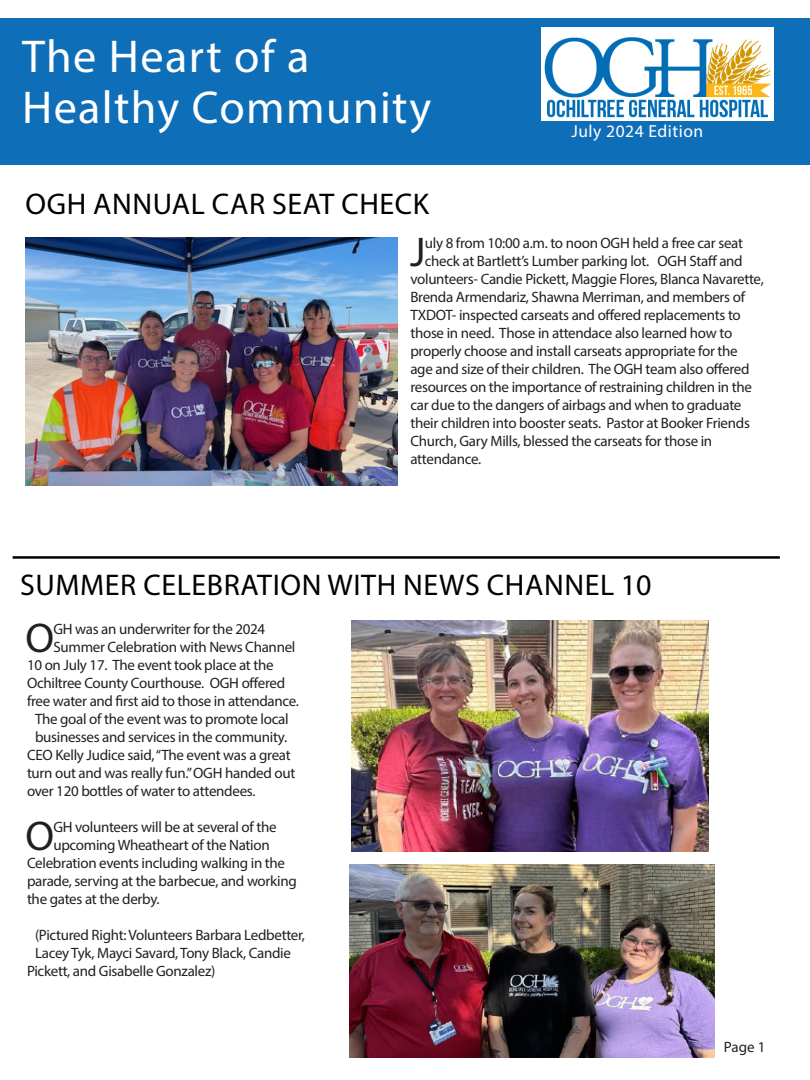
<style>
.page{position:relative;width:810px;height:1080px;background:#fff}
.page>*{position:absolute;margin:0;border:0;box-sizing:border-box;transform-origin:0 0}
.t1{font:46.25px "Myriad Pro";letter-spacing:.03em;color:#fff}
.t2{font:41.75px "Myriad Pro";color:#231f20}
.t3{font:30px "Myriad Pro";letter-spacing:.02em;color:#000}
.t4{font:17.5px "Myriad Pro";letter-spacing:.03em;color:#fff}
.t5{font:15px "Myriad Pro";letter-spacing:-.02em;color:#231f20}
</style>
<div class="page">
<div style="left:0;top:18px;width:810px;height:147px;background:#0f6eb8"></div>
<img style="left:542px;top:27px;width:231px;height:94px">
<hr style="left:13px;top:556px;width:767px;height:3px;background:#000">
<img style="left:351px;top:621px;width:358px;height:230px">
<img style="left:349px;top:864px;width:366px;height:194px">
<img style="left:25px;top:238px;width:373px;height:248px">
<p class="t1" style="left:22px;top:28px;width:289px">The Heart of a</p>
<p class="t1" style="left:22px;top:79px;width:411px">Healthy Community</p>
<p class="t3" style="left:25px;top:185px;width:405px">OGH ANNUAL CAR SEAT CHECK</p>
<p class="t4" style="left:571px;top:121px;width:133px">July 2024 Edition</p>
<p class="t2" style="left:410px;top:226px;width:17px">J</p>
<p class="t5" style="left:425px;top:233px;width:320px">uly 8 from 10:00 a.m. to noon OGH held a free car seat</p>
<p class="t5" style="left:425px;top:251px;width:319px">check at Bartlett’s Lumber parking lot. OGH Staff and</p>
<p class="t5" style="left:410px;top:269px;width:355px">volunteers- Candie Pickett, Maggie Flores, Blanca Navarette,</p>
<p class="t5" style="left:410px;top:287px;width:336px">Brenda Armendariz, Shawna Merriman, and members of</p>
<p class="t5" style="left:410px;top:305px;width:332px">TXDOT- inspected carseats and offered replacements to</p>
<p class="t5" style="left:410px;top:323px;width:323px">those in need. Those in attendace also learned how to</p>
<p class="t5" style="left:410px;top:341px;width:329px">properly choose and install carseats appropriate for the</p>
<p class="t5" style="left:410px;top:359px;width:341px">age and size of their children. The OGH team also offered</p>
<p class="t5" style="left:410px;top:377px;width:343px">resources on the importance of restraining children in the</p>
<p class="t5" style="left:410px;top:395px;width:333px">car due to the dangers of airbags and when to graduate</p>
<p class="t5" style="left:410px;top:413px;width:341px">their children into booster seats. Pastor at Booker Friends</p>
<p class="t5" style="left:410px;top:431px;width:303px">Church, Gary Mills, blessed the carseats for those in</p>
<p class="t5" style="left:410px;top:449px;width:72px">attendance.</p>
<p class="t3" style="left:20px;top:566px;width:633px">SUMMER CELEBRATION WITH NEWS CHANNEL 10</p>
<p class="t2" style="left:25px;top:612px;width:30px">O</p>
<p class="t5" style="left:53px;top:620px;width:213px">GH was an underwriter for the 2024</p>
<p class="t5" style="left:53px;top:638px;width:244px">Summer Celebration with News Channel</p>
<p class="t5" style="left:27px;top:656px;width:248px">10 on July 17. The event took place at the</p>
<p class="t5" style="left:27px;top:674px;width:260px">Ochiltree County Courthouse. OGH offered</p>
<p class="t5" style="left:27px;top:692px;width:273px">free water and first aid to those in attendance.</p>
<p class="t5" style="left:35px;top:710px;width:255px">The goal of the event was to promote local</p>
<p class="t5" style="left:35px;top:728px;width:254px">businesses and services in the community.</p>
<p class="t5" style="left:27px;top:746px;width:265px">CEO Kelly Judice said, “The event was a great</p>
<p class="t5" style="left:27px;top:764px;width:270px">turn out and was really fun.” OGH handed out</p>
<p class="t5" style="left:27px;top:782px;width:230px">over 120 bottles of water to attendees.</p>
<p class="t2" style="left:25px;top:810px;width:30px">O</p>
<p class="t5" style="left:53px;top:818px;width:225px">GH volunteers will be at several of the</p>
<p class="t5" style="left:53px;top:836px;width:218px">upcoming Wheatheart of the Nation</p>
<p class="t5" style="left:27px;top:854px;width:260px">Celebration events including walking in the</p>
<p class="t5" style="left:27px;top:872px;width:271px">parade, serving at the barbecue, and working</p>
<p class="t5" style="left:27px;top:890px;width:134px">the gates at the derby.</p>
<p class="t5" style="left:35px;top:926px;width:272px">(Pictured Right: Volunteers Barbara Ledbetter,</p>
<p class="t5" style="left:35px;top:944px;width:257px">Lacey Tyk, Mayci Savard, Tony Black, Candie</p>
<p class="t5" style="left:27px;top:962px;width:190px">Pickett, and Gisabelle Gonzalez)</p>
<p class="t5" style="left:724px;top:1037px;width:43px">Page 1</p>
</div>
